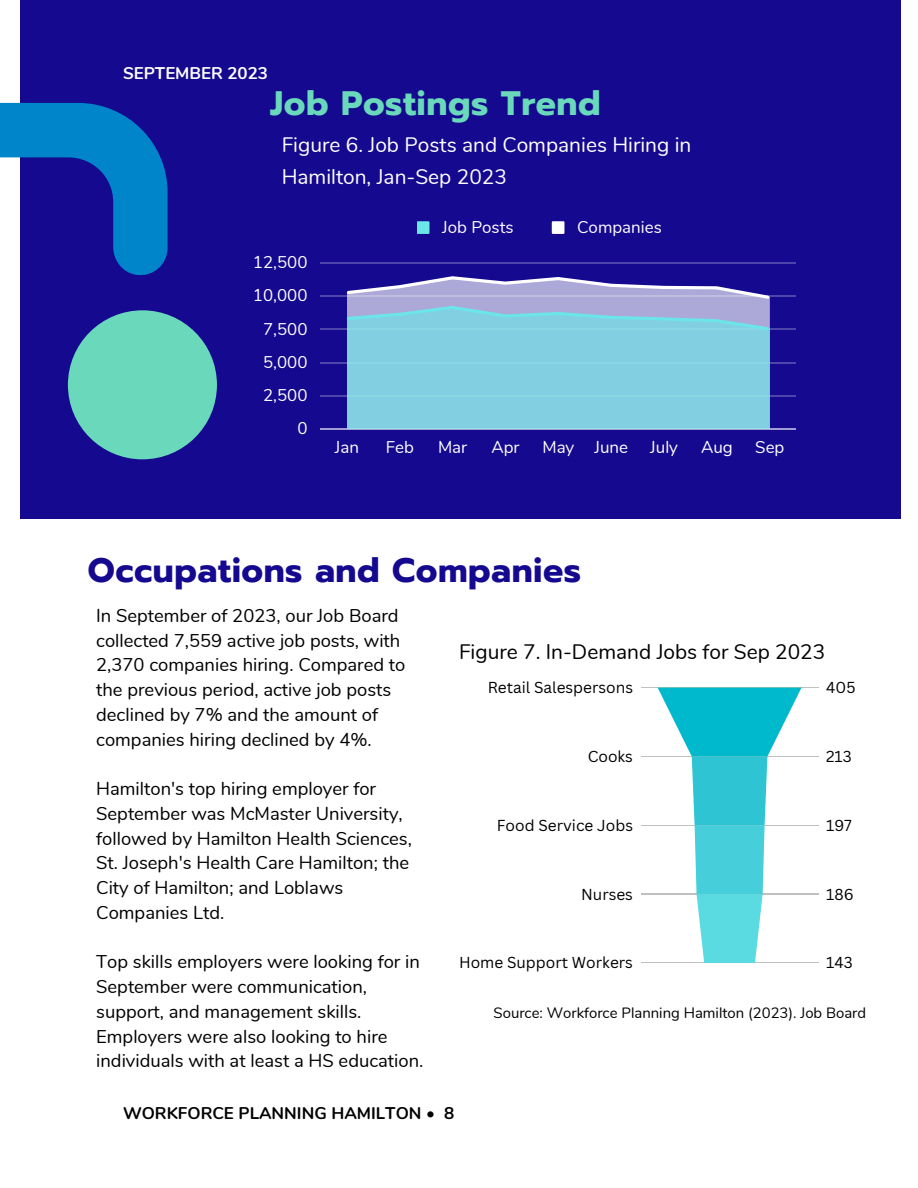
<style>
.page{position:relative;width:918px;height:1188px;background:#fff}
.page>*{position:absolute;margin:0;border:0;box-sizing:border-box;transform-origin:0 0}
.t1{font:700 33.9px "Prompt";letter-spacing:.015em;color:#14098f}
.t2{font:700 33.9px "Prompt";letter-spacing:.015em;color:#6ad8ba}
.t3{font:20.85px/32.7px "Nunito";color:#fff}
.t4{font:20.85px "Nunito";color:#000}
.t5{font:18.45px/24.8px "Nunito";color:#000}
.t6{font:16.95px "Nunito";color:#fff}
.t7{font:700 16.95px "Nunito";color:#000}
.t8{font:700 16.95px "Nunito";color:#fff}
.t9{font:15.45px "Canva Sans";color:#000}
.t10{font:14.85px "Nunito";color:#000}
</style>
<div class="page">
<div style="left:20px;top:0;width:880px;height:519px;background:#14098f"></div>
<div style="left:417px;top:221px;width:13px;height:13px;background:#6ce5e8"></div>
<div style="left:552px;top:221px;width:12px;height:13px;background:#fff"></div>
<hr style="left:320px;top:262px;width:476px;height:1px;background:#fff">
<hr style="left:320px;top:296px;width:476px;height:1px;background:#fff">
<hr style="left:320px;top:329px;width:476px;height:1px;background:#fff">
<hr style="left:320px;top:362px;width:476px;height:1px;background:#fff">
<hr style="left:320px;top:395px;width:476px;height:1px;background:#fff">
<hr style="left:320px;top:429px;width:476px;height:1px;background:#fff">
<div style="left:347px;top:307px;width:423px;height:122px;background:#82cfe2"></div>
<svg style="left:345px;top:276px;width:427px;height:56px"></svg>
<div style="left:68px;top:310px;width:149px;height:149px;background:#6ad8ba;border-radius:50%"></div>
<svg style="left:0;top:103px;width:168px;height:173px"></svg>
<hr style="left:641px;top:687px;width:177px;height:1px;background:#000">
<hr style="left:641px;top:756px;width:177px;height:1px;background:#000">
<hr style="left:641px;top:825px;width:177px;height:1px;background:#000">
<hr style="left:641px;top:894px;width:177px;height:1px;background:#000">
<hr style="left:641px;top:963px;width:177px;height:1px;background:#000">
<svg style="left:658px;top:688px;width:144px;height:275px"></svg>
<p class="t8" style="left:123px;top:62px;width:147px">SEPTEMBER 2023</p>
<p class="t2" style="left:270px;top:78px;width:332px">Job Postings Trend</p>
<p class="t3" style="left:282px;top:129px;width:411px">Figure 6. Job Posts and Companies Hiring in<br>Hamilton, Jan-Sep 2023</p>
<p class="t6" style="left:253px;top:251px;width:56px">12,500</p>
<p class="t6" style="left:253px;top:284px;width:56px">10,000</p>
<p class="t6" style="left:263px;top:318px;width:46px">7,500</p>
<p class="t6" style="left:263px;top:351px;width:46px">5,000</p>
<p class="t6" style="left:263px;top:384px;width:46px">2,500</p>
<p class="t6" style="left:297px;top:417px;width:12px">0</p>
<p class="t6" style="left:442px;top:216px;width:73px">Job Posts</p>
<p class="t6" style="left:577px;top:216px;width:86px">Companies</p>
<p class="t6" style="left:335px;top:436px;width:26px">Jan</p>
<p class="t6" style="left:386px;top:436px;width:30px">Feb</p>
<p class="t6" style="left:438px;top:436px;width:31px">Mar</p>
<p class="t6" style="left:491px;top:436px;width:30px">Apr</p>
<p class="t6" style="left:542px;top:436px;width:33px">May</p>
<p class="t6" style="left:594px;top:436px;width:35px">June</p>
<p class="t6" style="left:650px;top:436px;width:29px">July</p>
<p class="t6" style="left:701px;top:436px;width:33px">Aug</p>
<p class="t6" style="left:755px;top:436px;width:31px">Sep</p>
<p class="t1" style="left:88px;top:545px;width:495px">Occupations and Companies</p>
<p class="t5" style="left:96px;top:603px;width:311px">In September of 2023, our Job Board collected 7,559 active job posts, with 2,370 companies hiring. Compared to the previous period, active job posts declined by 7% and the amount of companies hiring declined by 4%.</p>
<p class="t5" style="left:96px;top:777px;width:317px">Hamilton's top hiring employer for<br>September was McMaster University, followed by Hamilton Health Sciences,<br>St. Joseph's Health Care Hamilton; the<br>City of Hamilton; and Loblaws<br>Companies Ltd.</p>
<p class="t5" style="left:96px;top:950px;width:329px">Top skills employers were looking for in September were communication, support, and management skills.<br>Employers were also looking to hire individuals with at least a HS education.</p>
<p class="t4" style="left:459px;top:638px;width:368px">Figure 7. In-Demand Jobs for Sep 2023</p>
<p class="t9" style="left:488px;top:676px;width:147px">Retail Salespersons</p>
<p class="t9" style="left:826px;top:676px;width:31px">405</p>
<p class="t9" style="left:588px;top:745px;width:47px">Cooks</p>
<p class="t9" style="left:826px;top:745px;width:27px">213</p>
<p class="t9" style="left:497px;top:814px;width:138px">Food Service Jobs</p>
<p class="t9" style="left:826px;top:814px;width:27px">197</p>
<p class="t9" style="left:581px;top:883px;width:53px">Nurses</p>
<p class="t9" style="left:826px;top:883px;width:29px">186</p>
<p class="t9" style="left:459px;top:952px;width:176px">Home Support Workers</p>
<p class="t9" style="left:826px;top:952px;width:28px">143</p>
<p class="t10" style="left:494px;top:1003px;width:374px">Source: Workforce Planning Hamilton (2023). Job Board</p>
<p class="t7" style="left:123px;top:1102px;width:333px">WORKFORCE PLANNING HAMILTON • 8</p>
</div>
